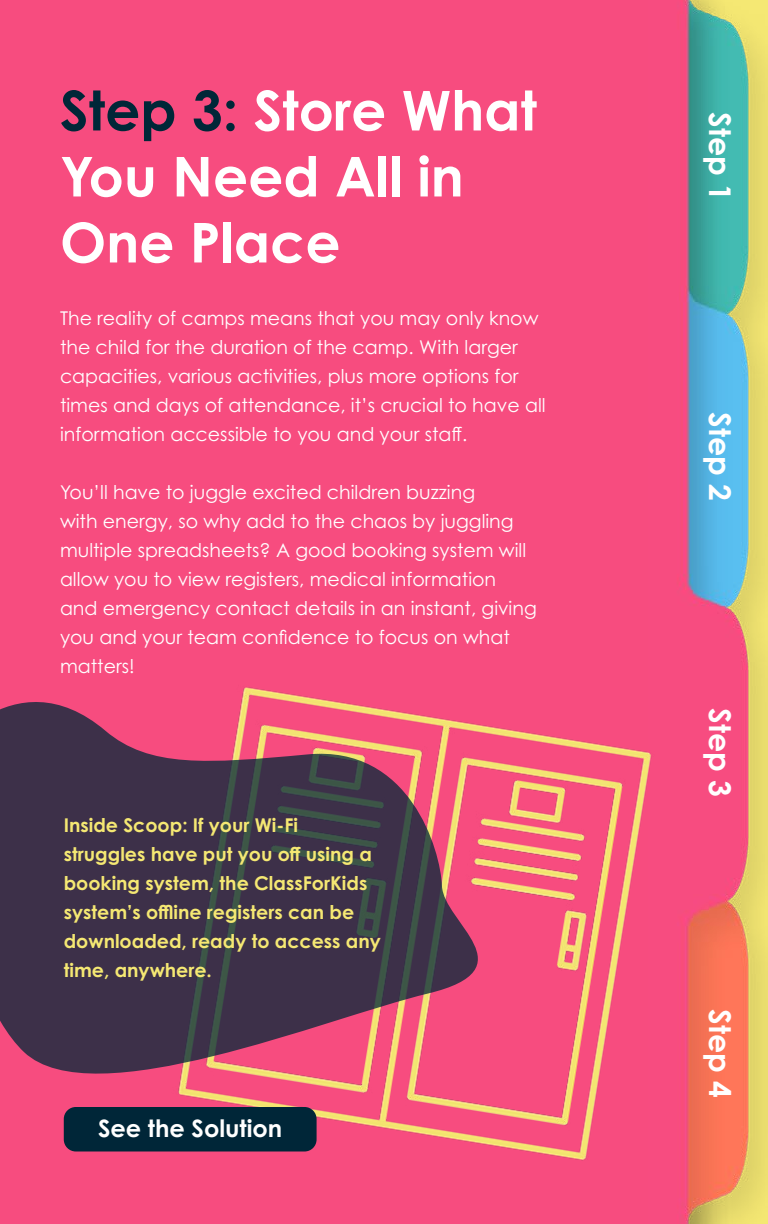
<style>
.page{position:relative;width:768px;height:1224px;background:#fff}
.page>*{position:absolute;margin:0;border:0;box-sizing:border-box;transform-origin:0 0}
.t1{font:700 55px/66px "Century Gothic Pro";color:#fff}
.t2{font:700 30px "Century Gothic Pro";color:#fff}
.t3{font:700 24px "Century Gothic Pro";color:#fff}
.t4{font:19px/29px "Century Gothic Pro";color:#fff}
.t5{font:700 19px/29px "Century Gothic Pro";color:#f5e873}
.s1{color:#002738}
</style>
<div class="page">
<img style="left:648px;top:0;width:120px;height:1224px">
<div style="left:0;top:0;width:648px;height:1224px;background:#f74c7f"></div>
<img style="left:63px;top:629px;width:705px;height:587px">
<div style="left:64px;top:1107px;width:253px;height:45px;background:#002638;border-radius:12px"></div>
<svg style="left:0;top:652px;width:496px;height:442px;fill:#3d3049"></svg>
<h1 class="t1" style="left:60px;top:77px;width:478px"><span class="s1">Step 3:</span> Store What<br>You Need All in<br>One Place</h1>
<p class="t4" style="left:60px;top:303px;width:487px">The reality of camps means that you may only know the child for the duration of the camp. With larger capacities, various activities, plus more options for times and days of attendance, it’s crucial to have all information accessible to you and your staff.</p>
<p class="t4" style="left:60px;top:477px;width:478px">You’ll have to juggle excited children buzzing<br>with energy, so why add to the chaos by juggling multiple spreadsheets? A good booking system will allow you to view registers, medical information and emergency contact details in an instant, giving you and your team confidence to focus on what matters!</p>
<p class="t5" style="left:64px;top:810px;width:319px">Inside Scoop: If your Wi-Fi struggles have put you off using a booking system, the ClassForKids system’s offline registers can be downloaded, ready to access any time, anywhere.</p>
<p class="t3" style="left:98px;top:1113px;width:186px">See the Solution</p>
<h2 class="t2" style="left:739px;top:112px;width:90px;rotate:90deg">Step 1</h2>
<h2 class="t2" style="left:739px;top:412px;width:90px;rotate:90deg">Step 2</h2>
<h2 class="t2" style="left:739px;top:708px;width:90px;rotate:90deg">Step 3</h2>
<h2 class="t2" style="left:739px;top:1009px;width:90px;rotate:90deg">Step 4</h2>
</div>
